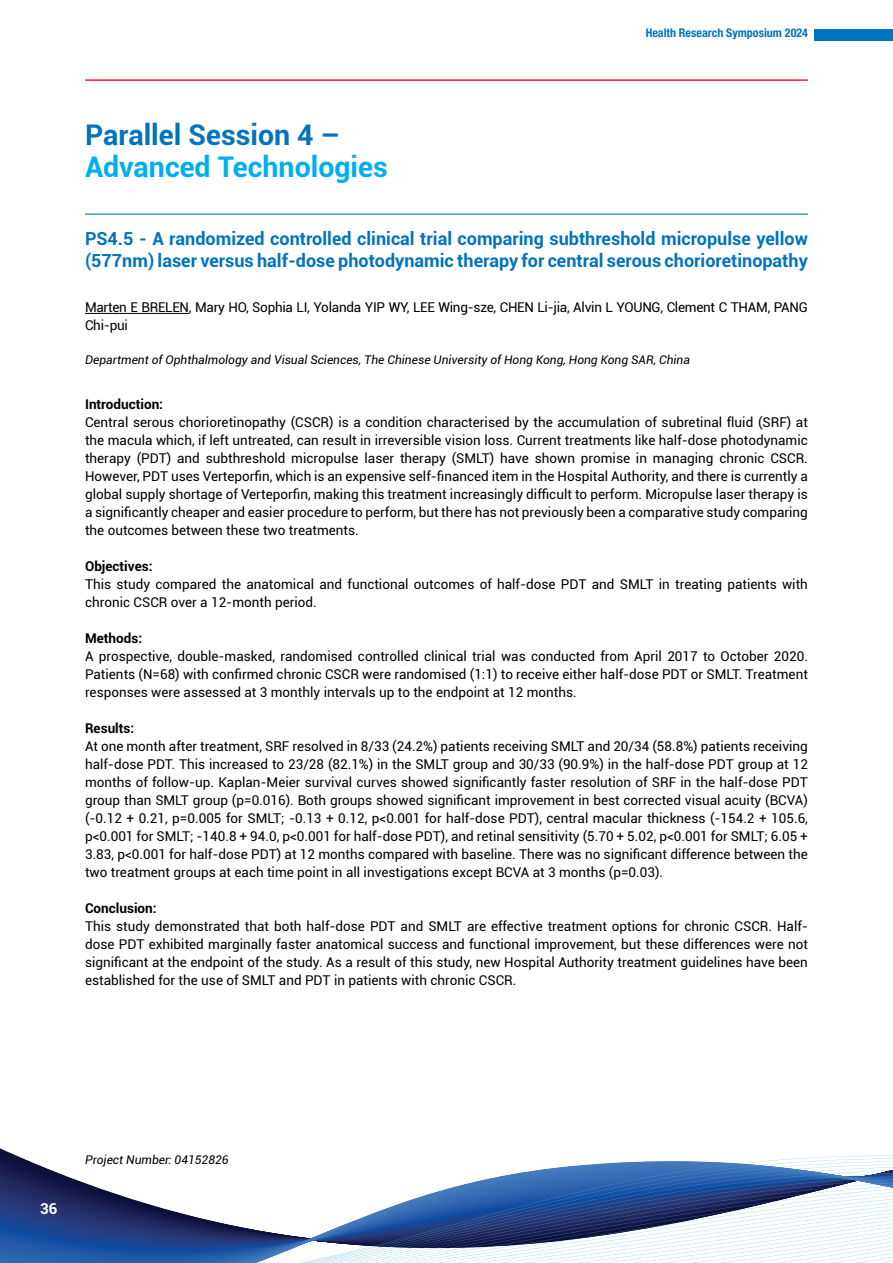
<style>
.page{position:relative;width:893px;height:1263px;background:#fff}
.page>*{position:absolute;margin:0;border:0;box-sizing:border-box;transform-origin:0 0}
.t1{font:700 28.5px "Roboto";color:#00aeef}
.t2{font:700 28.5px "Roboto";color:#0074bc}
.t3{font:700 18px/21.6px "Roboto";color:#0074bc}
.t4{font:700 15px "Roboto";color:#fff}
.t5{font:13.5px/18px "Roboto";color:#000;text-align:justify}
.t6{font:13.5px/18px "Roboto";letter-spacing:-.02em;color:#000}
.t7{font:700 13.5px "Roboto";color:#000}
.t8{font:italic 12px "Roboto";color:#000}
.t9{font:700 condensed 12px "Helvetica Neue LT Pro";color:#0074bc}
</style>
<div class="page">
<svg style="left:0;top:1148px;width:893px;height:115px"></svg>
<div style="left:815px;top:30px;width:78px;height:11px;background:#0074bc"></div>
<hr style="left:85px;top:79px;width:723px;height:2px;background:#ed1f29">
<hr style="left:85px;top:214px;width:723px;height:1px;background:#0074bc">
<hr style="left:85px;top:313px;width:104px;height:1px;background:#000">
<h1 class="t2" style="left:85px;top:114px;width:257px">Parallel Session 4 –</h1>
<h1 class="t1" style="left:85px;top:146px;width:304px">Advanced Technologies</h1>
<p class="t9" style="left:646px;top:26px;width:164px">Health Research Symposium 2024</p>
<h2 class="t3" style="left:85px;top:227px;width:724px">PS4.5 - A randomized controlled clinical trial comparing subthreshold micropulse yellow (577nm) laser versus half-dose photodynamic therapy for central serous chorioretinopathy</h2>
<p class="t6" style="left:85px;top:298px;width:724px">Marten E BRELEN, Mary HO, Sophia LI, Yolanda YIP WY, LEE Wing-sze, CHEN Li-jia, Alvin L YOUNG, Clement C THAM, PANG<br>Chi-pui</p>
<p class="t8" style="left:85px;top:351px;width:606px">Department of Ophthalmology and Visual Sciences, The Chinese University of Hong Kong, Hong Kong SAR, China</p>
<p class="t7" style="left:85px;top:395px;width:80px">Introduction:</p>
<p class="t5" style="left:85px;top:413px;width:724px">Central serous chorioretinopathy (CSCR) is a condition characterised by the accumulation of subretinal fluid (SRF) at the macula which, if left untreated, can result in irreversible vision loss. Current treatments like half-dose photodynamic therapy (PDT) and subthreshold micropulse laser therapy (SMLT) have shown promise in managing chronic CSCR.<br>However, PDT uses Verteporfin, which is an expensive self-financed item in the Hospital Authority, and there is currently a global supply shortage of Verteporfin, making this treatment increasingly difficult to perform. Micropulse laser therapy is a significantly cheaper and easier procedure to perform, but there has not previously been a comparative study comparing the outcomes between these two treatments.</p>
<p class="t7" style="left:85px;top:557px;width:69px">Objectives:</p>
<p class="t5" style="left:85px;top:575px;width:724px">This study compared the anatomical and functional outcomes of half-dose PDT and SMLT in treating patients with chronic CSCR over a 12-month period.</p>
<p class="t7" style="left:85px;top:629px;width:59px">Methods:</p>
<p class="t5" style="left:85px;top:647px;width:724px">A prospective, double-masked, randomised controlled clinical trial was conducted from April 2017 to October 2020.<br>Patients (N=68) with confirmed chronic CSCR were randomised (1:1) to receive either half-dose PDT or SMLT. Treatment responses were assessed at 3 monthly intervals up to the endpoint at 12 months.</p>
<p class="t7" style="left:85px;top:719px;width:51px">Results:</p>
<p class="t5" style="left:85px;top:737px;width:724px">At one month after treatment, SRF resolved in 8/33 (24.2%) patients receiving SMLT and 20/34 (58.8%) patients receiving half-dose PDT. This increased to 23/28 (82.1%) in the SMLT group and 30/33 (90.9%) in the half-dose PDT group at 12 months of follow-up. Kaplan-Meier survival curves showed significantly faster resolution of SRF in the half-dose PDT group than SMLT group (p=0.016). Both groups showed significant improvement in best corrected visual acuity (BCVA) (-0.12 + 0.21, p=0.005 for SMLT; -0.13 + 0.12, p&lt;0.001 for half-dose PDT), central macular thickness (-154.2 + 105.6, p&lt;0.001 for SMLT; -140.8 + 94.0, p&lt;0.001 for half-dose PDT), and retinal sensitivity (5.70 + 5.02, p&lt;0.001 for SMLT; 6.05 + 3.83, p&lt;0.001 for half-dose PDT) at 12 months compared with baseline. There was no significant difference between the two treatment groups at each time point in all investigations except BCVA at 3 months (p=0.03).</p>
<p class="t7" style="left:85px;top:898px;width:73px">Conclusion:</p>
<p class="t5" style="left:85px;top:916px;width:724px">This study demonstrated that both half-dose PDT and SMLT are effective treatment options for chronic CSCR. Half&shy;dose PDT exhibited marginally faster anatomical success and functional improvement, but these differences were not significant at the endpoint of the study. As a result of this study, new Hospital Authority treatment guidelines have been established for the use of SMLT and PDT in patients with chronic CSCR.</p>
<p class="t4" style="left:40px;top:1198px;width:19px">36</p>
<p class="t8" style="left:85px;top:1151px;width:145px">Project Number: 04152826</p>
</div>
